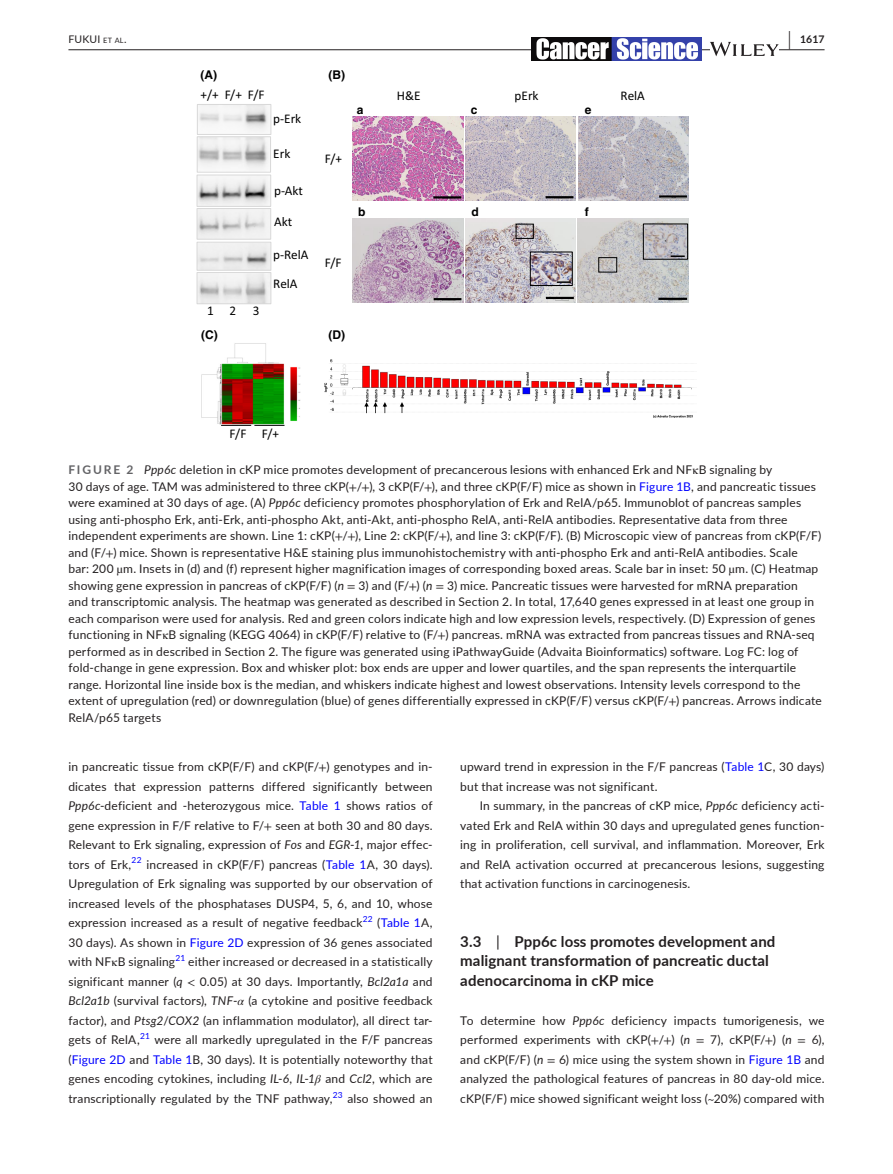
<style>
.page{position:relative;width:893px;height:1174px;background:#fff}
.page>*{position:absolute;margin:0;border:0;box-sizing:border-box;transform-origin:0 0}
.t1{font:700 15px/19.5px "Lato";letter-spacing:.01em;color:#231f20}
.t2{font:13.2px "Calibri";letter-spacing:-.005em;color:#000}
.t3{font:12px/19.5px "Lato";letter-spacing:.015em;color:#231f20;text-align:justify}
.t4{font:700 12px "Helvetica";color:#000}
.t5{font:10.5px "Lato";letter-spacing:.02em;color:#231f20}
.t6{font:700 10.5px "Lato";color:#231f20}
.t7{font:8.4px "Lato";color:#00f}
.s1{font-size:7.35px}
.s2{font-size:19.5px}
.s3{font-weight:700;color:#636366}
.s4{font-style:italic}
.s5{font-family:"STIX"}
.s6{color:#00f}
.s7{font-family:"STIX";font-style:italic}
.s8{font-weight:400}
</style>
<div class="page">
<hr style="left:68px;top:49px;width:756px;height:1px;background:#231f20">
<img style="left:531px;top:37px;width:170px;height:24px">
<svg style="left:710px;top:42px;width:69px;height:14px"></svg>
<img style="left:197px;top:106px;width:74px;height:196px">
<img style="left:201px;top:343px;width:99px;height:81px">
<hr style="left:221px;top:425px;width:30px;height:1px;background:#000">
<img style="left:324px;top:359px;width:369px;height:58px">
<svg style="left:364px;top:402px;width:23px;height:11px"></svg>
<svg style="left:400px;top:402px;width:4px;height:11px"></svg>
<img style="left:578px;top:117px;width:111px;height:84px">
<hr style="left:659px;top:195px;width:28px;height:3px;background:#000">
<img style="left:465px;top:117px;width:111px;height:84px">
<hr style="left:546px;top:196px;width:27px;height:2px;background:#000">
<img style="left:353px;top:218px;width:110px;height:84px">
<hr style="left:434px;top:298px;width:27px;height:2px;background:#000">
<img style="left:352px;top:117px;width:111px;height:84px">
<hr style="left:433px;top:196px;width:28px;height:2px;background:#000">
<img style="left:465px;top:218px;width:111px;height:84px">
<img style="left:532px;top:254px;width:39px;height:30px">
<div style="left:530px;top:252px;width:43px;height:34px;border:1px solid #000"></div>
<svg style="left:557px;top:281px;width:14px;height:2px"></svg>
<hr style="left:546px;top:297px;width:28px;height:2px;background:#000">
<div style="left:516px;top:224px;width:18px;height:15px;border:1px solid #000"></div>
<div style="left:197px;top:104px;width:74px;height:31px;border:1px solid #d9d9d9"></div>
<div style="left:197px;top:136px;width:74px;height:36px;border:1px solid #d9d9d9"></div>
<div style="left:197px;top:175px;width:74px;height:32px;border:1px solid #d9d9d9"></div>
<svg style="left:197px;top:208px;width:74px;height:63px"></svg>
<div style="left:197px;top:272px;width:74px;height:32px;border:1px solid #d9d9d9"></div>
<hr style="left:254px;top:425px;width:30px;height:1px;background:#000">
<img style="left:578px;top:218px;width:110px;height:84px">
<img style="left:645px;top:225px;width:41px;height:33px">
<div style="left:643px;top:223px;width:45px;height:37px;border:1px solid #000"></div>
<hr style="left:658px;top:298px;width:29px;height:2px;background:#000">
<div style="left:598px;top:257px;width:19px;height:15px;border:1px solid #000"></div>
<svg style="left:671px;top:255px;width:14px;height:2px"></svg>
<p class="t5" style="left:68px;top:31px;width:60px">FUKUI <span class="s1">et al</span>.</p>
<p class="t6" style="left:789px;top:31px;width:37px"><span class="s2">|</span> 1617</p>
<p class="t4" style="left:201px;top:68px;width:18px">(A)</p>
<p class="t2" style="left:201px;top:86px;width:65px">+/+ F/+ F/F</p>
<p class="t2" style="left:207px;top:302px;width:30px">1 2</p>
<p class="t2" style="left:253px;top:302px;width:8px">3</p>
<p class="t2" style="left:273px;top:110px;width:30px">p-Erk</p>
<p class="t2" style="left:273px;top:145px;width:19px">Erk</p>
<p class="t2" style="left:274px;top:182px;width:30px">p-Akt</p>
<p class="t2" style="left:274px;top:214px;width:20px">Akt</p>
<p class="t2" style="left:273px;top:246px;width:37px">p-RelA</p>
<p class="t2" style="left:273px;top:275px;width:26px">RelA</p>
<p class="t4" style="left:328px;top:68px;width:18px">(B)</p>
<p class="t2" style="left:325px;top:150px;width:19px">F/+</p>
<p class="t2" style="left:325px;top:255px;width:18px">F/F</p>
<p class="t4" style="left:201px;top:327px;width:18px">(C)</p>
<p class="t4" style="left:328px;top:327px;width:18px">(D)</p>
<p class="t4" style="left:357px;top:103px;width:8px">a</p>
<p class="t2" style="left:397px;top:87px;width:25px">H&amp;E</p>
<p class="t2" style="left:515px;top:87px;width:26px">pErk</p>
<p class="t2" style="left:621px;top:87px;width:26px">RelA</p>
<p class="t4" style="left:471px;top:103px;width:8px">c</p>
<p class="t4" style="left:585px;top:103px;width:8px">e</p>
<p class="t4" style="left:358px;top:205px;width:9px">b</p>
<p class="t4" style="left:471px;top:205px;width:9px">d</p>
<p class="t4" style="left:585px;top:205px;width:5px">f</p>
<p class="t2" style="left:230px;top:425px;width:18px">F/F</p>
<p class="t2" style="left:262px;top:425px;width:19px">F/+</p>
<p class="t3" style="left:68px;top:461px;width:755px;line-height:16.5px;text-align:left"><span class="s3">FIGURE 2</span> <span class="s4">Ppp6c</span> deletion in cKP mice promotes development of precancerous lesions with enhanced Erk and NF<span class="s5">κ</span>B signaling by<br>30 days of age. TAM was administered to three cKP(<span class="s5">+</span>/<span class="s5">+</span>), 3 cKP(F/<span class="s5">+</span>), and three cKP(F/F) mice as shown in <span class="s6">Figure 1B</span>, and pancreatic tissues were examined at 30 days of age. (A) <span class="s4">Ppp6c</span> deficiency promotes phosphorylation of Erk and RelA/p65. Immunoblot of pancreas samples using anti-phospho Erk, anti-Erk, anti-phospho Akt, anti-Akt, anti-phospho RelA, anti-RelA antibodies. Representative data from three independent experiments are shown. Line 1: cKP(<span class="s5">+</span>/<span class="s5">+</span>), Line 2: cKP(F/<span class="s5">+</span>), and line 3: cKP(F/F). (B) Microscopic view of pancreas from cKP(F/F) and (F/<span class="s5">+</span>) mice. Shown is representative H&amp;E staining plus immunohistochemistry with anti-phospho Erk and anti-RelA antibodies. Scale<br>bar: 200 <span class="s5">µ</span>m. Insets in (d) and (f) represent higher magnification images of corresponding boxed areas. Scale bar in inset: 50 <span class="s5">µ</span>m. (C) Heatmap showing gene expression in pancreas of cKP(F/F) (<span class="s4">n</span> <span class="s5">=</span> 3) and (F/<span class="s5">+</span>) (<span class="s4">n</span> <span class="s5">=</span> 3) mice. Pancreatic tissues were harvested for mRNA preparation<br>and transcriptomic analysis. The heatmap was generated as described in Section 2. In total, 17,640 genes expressed in at least one group in each comparison were used for analysis. Red and green colors indicate high and low expression levels, respectively. (D) Expression of genes functioning in NF<span class="s5">κ</span>B signaling (KEGG 4064) in cKP(F/F) relative to (F/<span class="s5">+</span>) pancreas. mRNA was extracted from pancreas tissues and RNA-seq performed as in described in Section 2. The figure was generated using iPathwayGuide (Advaita Bioinformatics) software. Log FC: log of fold-change in gene expression. Box and whisker plot: box ends are upper and lower quartiles, and the span represents the interquartile range. Horizontal line inside box is the median, and whiskers indicate highest and lowest observations. Intensity levels correspond to the extent of upregulation (red) or downregulation (blue) of genes differentially expressed in cKP(F/F) versus cKP(F/<span class="s5">+</span>) pancreas. Arrows indicate RelA/p65 targets</p>
<p class="t3" style="left:68px;top:756px;width:366px">in pancreatic tissue from cKP(F/F) and cKP(F/<span class="s5">+</span>) genotypes and in&shy;dicates that expression patterns differed significantly between <span class="s4">Ppp6c</span>-deficient and -heterozygous mice. <span class="s6">Table 1</span> shows ratios of gene expression in F/F relative to F/<span class="s5">+</span> seen at both 30 and 80 days.<br>Relevant to Erk signaling, expression of <span class="s4">Fos</span> and <span class="s4">EGR</span>-<span class="s4">1</span>, major effec&shy;tors of Erk,<sup>22</sup> increased in cKP(F/F) pancreas (<span class="s6">Table 1</span>A, 30 days).<br>Upregulation of Erk signaling was supported by our observation of increased levels of the phosphatases DUSP4, 5, 6, and 10, whose expression increased as a result of negative feedback</p>
<p class="t7" style="left:363px;top:913px;width:11px">22</p>
<p class="t3" style="left:68px;top:912px;width:366px;text-indent:309px">(<span class="s6">Table 1</span>A, 30 days). As shown in <span class="s6">Figure 2D</span> expression of 36 genes associated with NF<span class="s5">κ</span>B signaling</p>
<p class="t7" style="left:175px;top:952px;width:11px">21</p>
<p class="t3" style="left:68px;top:951px;width:366px;text-indent:120px">either increased or decreased in a statistically significant manner (<span class="s4">q</span> <span class="s5">&lt;</span> 0.05) at 30 days. Importantly, <span class="s4">Bcl2a1a</span> and <span class="s4">Bcl2a1b</span> (survival factors), <span class="s4">TNF</span>-<span class="s7">α</span> (a cytokine and positive feedback factor), and <span class="s4">Ptsg2</span>/<span class="s4">COX2</span> (an inflammation modulator), all direct tar&shy;gets of RelA,<sup>21</sup> were all markedly upregulated in the F/F pancreas (<span class="s6">Figure 2D</span> and <span class="s6">Table 1</span>B, 30 days). It is potentially noteworthy that genes encoding cytokines, including <span class="s4">IL</span>-<span class="s4">6</span>, <span class="s4">IL</span>-<span class="s4">1</span><span class="s7">β</span> and <span class="s4">Ccl2</span>, which are transcriptionally regulated by the TNF pathway,<sup>23</sup> also showed an</p>
<p class="t3" style="left:460px;top:756px;width:366px">upward trend in expression in the F/F pancreas (<span class="s6">Table 1</span>C, 30 days) but that increase was not significant.</p>
<p class="t3" style="left:460px;top:795px;width:366px;text-indent:20px">In summary, in the pancreas of cKP mice, <span class="s4">Ppp6c</span> deficiency acti&shy;vated Erk and RelA within 30 days and upregulated genes function&shy;ing in proliferation, cell survival, and inflammation. Moreover, Erk and RelA activation occurred at precancerous lesions, suggesting that activation functions in carcinogenesis.</p>
<p class="t1" style="left:460px;top:931px;width:317px">3.3 <span class="s8">|</span> Ppp6c loss promotes development and malignant transformation of pancreatic ductal adenocarcinoma in cKP mice</p>
<p class="t3" style="left:460px;top:1010px;width:366px">To determine how <span class="s4">Ppp6c</span> deficiency impacts tumorigenesis, we performed experiments with cKP(<span class="s5">+</span>/<span class="s5">+</span>) (<span class="s4">n</span> <span class="s5">=</span> 7), cKP(F/<span class="s5">+</span>) (<span class="s4">n</span> <span class="s5">=</span> 6), and cKP(F/F) (<span class="s4">n</span> <span class="s5">=</span> 6) mice using the system shown in <span class="s6">Figure 1B</span> and analyzed the pathological features of pancreas in 80 day-old mice. cKP(F/F) mice showed significant weight loss (<span class="s5">~</span>20%) compared with</p>
</div>
